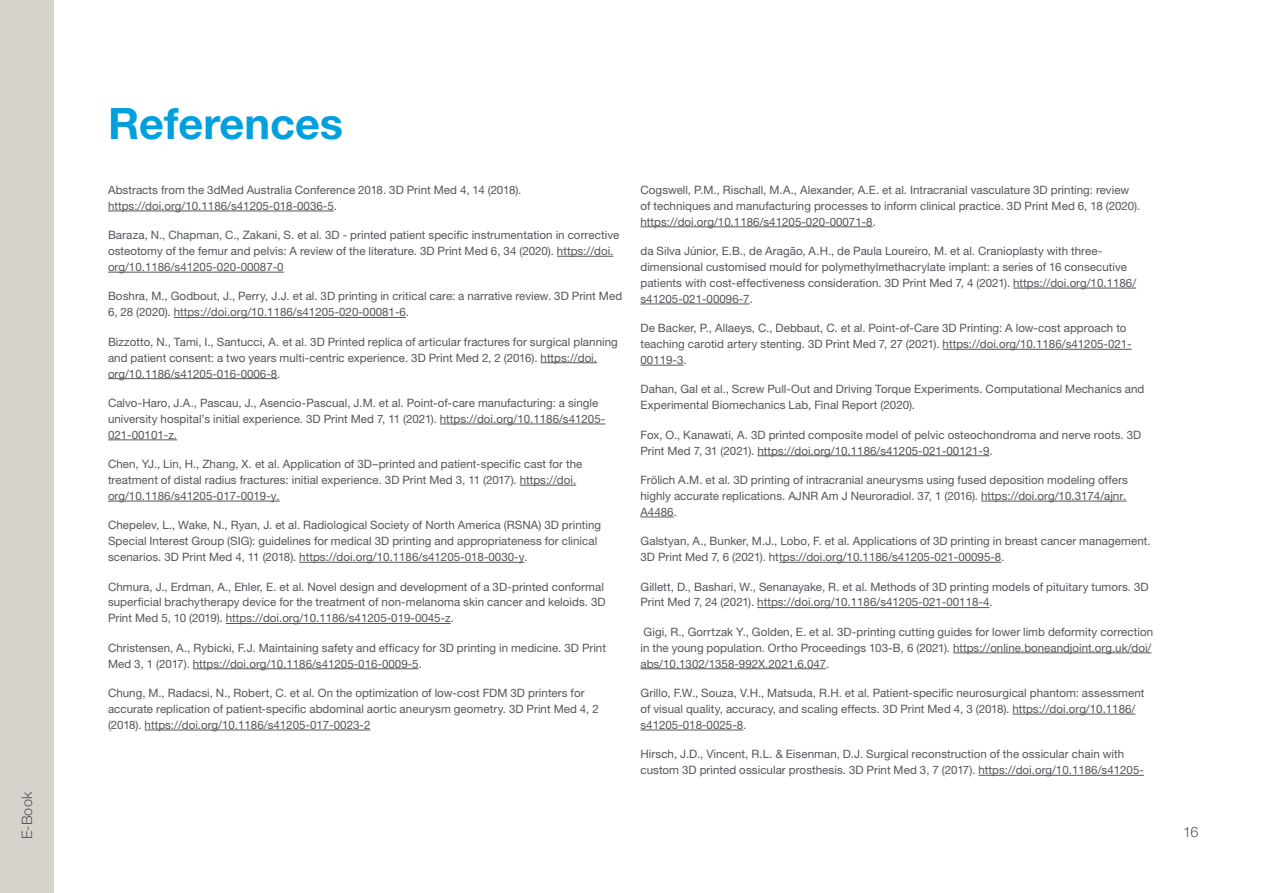
<style>
.page{position:relative;width:1263px;height:893px;background:#fff}
.page>*{position:absolute;margin:0;border:0;box-sizing:border-box;transform-origin:0 0}
.t1{font:700 43.35px "Helvetica Neue LT Std";color:#00a0df}
.t2{font:300 14.4px "Helvetica Neue LT Std";letter-spacing:.01em;color:#53565a}
.t3{font:11.55px/15.9px "Helvetica Neue LT Std";letter-spacing:.005em;color:#53565a}
</style>
<div class="page">
<div style="left:0;top:0;width:54px;height:893px;background:#d7d2cb"></div>
<hr style="left:108px;top:211px;width:226px;height:1px;background:#53565a">
<hr style="left:557px;top:256px;width:56px;height:1px;background:#53565a">
<hr style="left:108px;top:272px;width:176px;height:1px;background:#53565a">
<hr style="left:174px;top:317px;width:232px;height:1px;background:#53565a">
<hr style="left:541px;top:362px;width:56px;height:1px;background:#53565a">
<hr style="left:108px;top:378px;width:169px;height:1px;background:#53565a">
<hr style="left:440px;top:424px;width:165px;height:1px;background:#53565a">
<hr style="left:108px;top:440px;width:69px;height:1px;background:#53565a">
<hr style="left:520px;top:485px;width:56px;height:1px;background:#53565a">
<hr style="left:108px;top:501px;width:172px;height:1px;background:#53565a">
<hr style="left:299px;top:562px;width:225px;height:1px;background:#53565a">
<hr style="left:226px;top:623px;width:225px;height:1px;background:#53565a">
<hr style="left:193px;top:668px;width:226px;height:1px;background:#53565a">
<hr style="left:145px;top:730px;width:225px;height:1px;background:#53565a">
<hr style="left:640px;top:227px;width:233px;height:1px;background:#53565a">
<hr style="left:1013px;top:288px;width:123px;height:1px;background:#53565a">
<hr style="left:640px;top:304px;width:110px;height:1px;background:#53565a">
<hr style="left:943px;top:349px;width:189px;height:1px;background:#53565a">
<hr style="left:640px;top:365px;width:43px;height:1px;background:#53565a">
<hr style="left:757px;top:455px;width:232px;height:1px;background:#53565a">
<hr style="left:981px;top:501px;width:145px;height:1px;background:#53565a">
<hr style="left:640px;top:517px;width:34px;height:1px;background:#53565a">
<hr style="left:779px;top:562px;width:222px;height:1px;background:#53565a">
<hr style="left:757px;top:607px;width:232px;height:1px;background:#53565a">
<hr style="left:953px;top:653px;width:198px;height:1px;background:#53565a">
<hr style="left:640px;top:668px;width:186px;height:1px;background:#53565a">
<hr style="left:1012px;top:714px;width:123px;height:1px;background:#53565a">
<hr style="left:640px;top:730px;width:103px;height:1px;background:#53565a">
<hr style="left:978px;top:775px;width:166px;height:1px;background:#53565a">
<p class="t2" style="left:18px;top:839px;width:49px;rotate:-90deg">E-Book</p>
<h1 class="t1" style="left:108px;top:97px;width:237px">References</h1>
<p class="t3" style="left:108px;top:182px;width:415px">Abstracts from the 3dMed Australia Conference 2018. 3D Print Med 4, 14 (2018). https://doi.org/10.1186/s41205-018-0036-5.</p>
<p class="t3" style="left:108px;top:227px;width:513px">Baraza, N., Chapman, C., Zakani, S. et al. 3D - printed patient specific instrumentation in corrective osteotomy of the femur and pelvis: A review of the literature. 3D Print Med 6, 34 (2020). https://doi. org/10.1186/s41205-020-00087-0</p>
<p class="t3" style="left:108px;top:288px;width:516px">Boshra, M., Godbout, J., Perry, J.J. et al. 3D printing in critical care: a narrative review. 3D Print Med<br>6, 28 (2020). https://doi.org/10.1186/s41205-020-00081-6.</p>
<p class="t3" style="left:108px;top:333px;width:511px">Bizzotto, N., Tami, I., Santucci, A. et al. 3D Printed replica of articular fractures for surgical planning and patient consent: a two years multi-centric experience. 3D Print Med 2, 2 (2016). https://doi. org/10.1186/s41205-016-0006-8.</p>
<p class="t3" style="left:108px;top:395px;width:499px">Calvo-Haro, J.A., Pascau, J., Asencio-Pascual, J.M. et al. Point-of-care manufacturing: a single university hospital’s initial experience. 3D Print Med 7, 11 (2021). https://doi.org/10.1186/s41205-<br>021-00101-z.</p>
<p class="t3" style="left:108px;top:456px;width:476px">Chen, YJ., Lin, H., Zhang, X. et al. Application of 3D–printed and patient-specific cast for the treatment of distal radius fractures: initial experience. 3D Print Med 3, 11 (2017). https://doi. org/10.1186/s41205-017-0019-y.</p>
<p class="t3" style="left:108px;top:517px;width:495px">Chepelev, L., Wake, N., Ryan, J. et al. Radiological Society of North America (RSNA) 3D printing<br>Special Interest Group (SIG): guidelines for medical 3D printing and appropriateness for clinical scenarios. 3D Print Med 4, 11 (2018). https://doi.org/10.1186/s41205-018-0030-y.</p>
<p class="t3" style="left:108px;top:578px;width:499px">Chmura, J., Erdman, A., Ehler, E. et al. Novel design and development of a 3D-printed conformal superficial brachytherapy device for the treatment of non-melanoma skin cancer and keloids. 3D<br>Print Med 5, 10 (2019). https://doi.org/10.1186/s41205-019-0045-z.</p>
<p class="t3" style="left:108px;top:639px;width:499px">Christensen, A., Rybicki, F.J. Maintaining safety and efficacy for 3D printing in medicine. 3D Print<br>Med 3, 1 (2017). https://doi.org/10.1186/s41205-016-0009-5.</p>
<p class="t3" style="left:108px;top:685px;width:492px">Chung, M., Radacsi, N., Robert, C. et al. On the optimization of low-cost FDM 3D printers for accurate replication of patient-specific abdominal aortic aneurysm geometry. 3D Print Med 4, 2 (2018). https://doi.org/10.1186/s41205-017-0023-2</p>
<p class="t3" style="left:640px;top:182px;width:501px">Cogswell, P.M., Rischall, M.A., Alexander, A.E. et al. Intracranial vasculature 3D printing: review of techniques and manufacturing processes to inform clinical practice. 3D Print Med 6, 18 (2020). https://doi.org/10.1186/s41205-020-00071-8.</p>
<p class="t3" style="left:640px;top:243px;width:497px">da Silva Júnior, E.B., de Aragão, A.H., de Paula Loureiro, M. et al. Cranioplasty with three&shy;dimensional customised mould for polymethylmethacrylate implant: a series of 16 consecutive patients with cost-effectiveness consideration. 3D Print Med 7, 4 (2021). https://doi.org/10.1186/ s41205-021-00096-7.</p>
<p class="t3" style="left:640px;top:320px;width:493px">De Backer, P., Allaeys, C., Debbaut, C. et al. Point-of-Care 3D Printing: A low-cost approach to teaching carotid artery stenting. 3D Print Med 7, 27 (2021). https://doi.org/10.1186/s41205-021-<br>00119-3.</p>
<p class="t3" style="left:640px;top:381px;width:505px">Dahan, Gal et al., Screw Pull-Out and Driving Torque Experiments. Computational Mechanics and<br>Experimental Biomechanics Lab, Final Report (2020).</p>
<p class="t3" style="left:640px;top:426px;width:502px">Fox, O., Kanawati, A. 3D printed composite model of pelvic osteochondroma and nerve roots. 3D<br>Print Med 7, 31 (2021). https://doi.org/10.1186/s41205-021-00121-9.</p>
<p class="t3" style="left:640px;top:472px;width:489px">Frölich A.M. et al. 3D printing of intracranial aneurysms using fused deposition modeling offers highly accurate replications. AJNR Am J Neuroradiol. 37, 1 (2016). https://doi.org/10.3174/ajnr.<br>A4486.</p>
<p class="t3" style="left:640px;top:533px;width:512px">Galstyan, A., Bunker, M.J., Lobo, F. et al. Applications of 3D printing in breast cancer management.<br>3D Print Med 7, 6 (2021). https://doi.org/10.1186/s41205-021-00095-8.</p>
<p class="t3" style="left:640px;top:578px;width:510px">Gillett, D., Bashari, W., Senanayake, R. et al. Methods of 3D printing models of pituitary tumors. 3D<br>Print Med 7, 24 (2021). https://doi.org/10.1186/s41205-021-00118-4.</p>
<p class="t3" style="left:640px;top:624px;width:514px">Gigi, R., Gorrtzak Y., Golden, E. et al. 3D-printing cutting guides for lower limb deformity correction in the young population. Ortho Proceedings 103-B, 6 (2021). https://online.boneandjoint.org.uk/doi/ abs/10.1302/1358-992X.2021.6.047.</p>
<p class="t3" style="left:640px;top:685px;width:505px">Grillo, F.W., Souza, V.H., Matsuda, R.H. et al. Patient-specific neurosurgical phantom: assessment of visual quality, accuracy, and scaling effects. 3D Print Med 4, 3 (2018). https://doi.org/10.1186/ s41205-018-0025-8.</p>
<p class="t3" style="left:640px;top:746px;width:505px">Hirsch, J.D., Vincent, R.L. &amp; Eisenman, D.J. Surgical reconstruction of the ossicular chain with custom 3D printed ossicular prosthesis. 3D Print Med 3, 7 (2017). https://doi.org/10.1186/s41205-</p>
<p class="t2" style="left:1183px;top:823px;width:17px">16</p>
</div>
